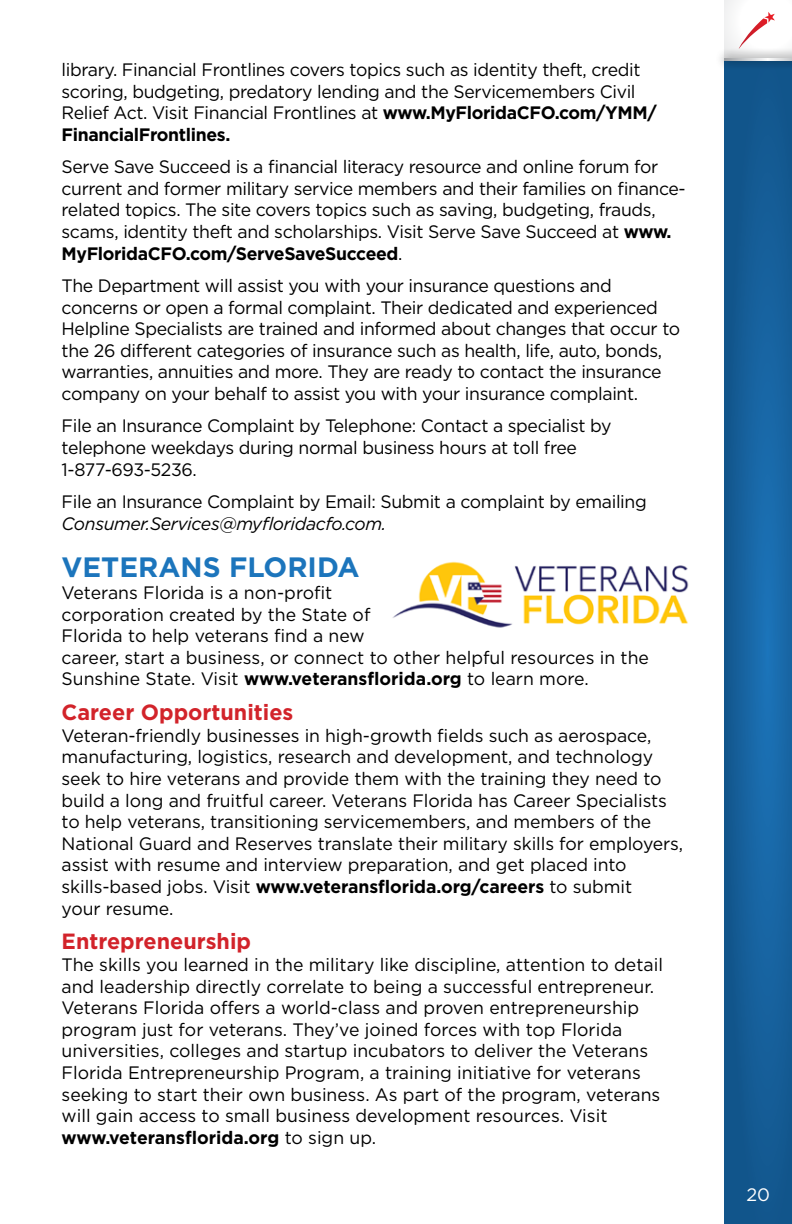
<style>
.page{position:relative;width:792px;height:1224px;background:#fff}
.page>*{position:absolute;margin:0;border:0;box-sizing:border-box;transform-origin:0 0}
.t1{font:700 28px "Gotham";color:#1c75bc}
.t2{font:700 22px "Gotham";color:#d2232a}
.t3{font:18px/21.6px "Gotham";letter-spacing:-.02em;color:#000}
.t4{font:18px/21.6px "Gotham";color:#000}
.t5{font:italic 18px "Gotham";letter-spacing:-.02em;color:#000}
.t6{font:18px "Gotham";color:#fff}
.s1{font-weight:700}
</style>
<div class="page">
<svg style="left:724px;top:71px;width:68px;height:1153px;background:#155f9a"></svg>
<div style="left:724px;top:0;width:68px;height:59px;background:linear-gradient(to right,#f7f8f8,#fff)"></div>
<div style="left:715px;top:48px;width:77px;height:23px;background:#000;opacity:.75"></div>
<svg style="left:724px;top:58px;width:68px;height:3px"></svg>
<svg style="left:739px;top:12px;width:36px;height:37px"></svg>
<img style="left:392px;top:561px;width:297px;height:67px">
<p class="t3" style="left:62px;top:58px;width:597px">library. Financial Frontlines covers topics such as identity theft, credit scoring, budgeting, predatory lending and the Servicemembers Civil Relief Act. Visit Financial Frontlines at <span class="s1">www.MyFloridaCFO.com/YMM/ FinancialFrontlines.</span></p>
<p class="t3" style="left:62px;top:156px;width:626px">Serve Save Succeed is a financial literacy resource and online forum for current and former military service members and their families on finance&shy;related topics. The site covers topics such as saving, budgeting, frauds, scams, identity theft and scholarships. Visit Serve Save Succeed at <span class="s1">www.<br>MyFloridaCFO.com/ServeSaveSucceed</span>.</p>
<p class="t3" style="left:62px;top:274px;width:620px">The Department will assist you with your insurance questions and concerns or open a formal complaint. Their dedicated and experienced Helpline Specialists are trained and informed about changes that occur to the 26 different categories of insurance such as health, life, auto, bonds, warranties, annuities and more. They are ready to contact the insurance company on your behalf to assist you with your insurance complaint.</p>
<p class="t3" style="left:62px;top:415px;width:551px">File an Insurance Complaint by Telephone: Contact a specialist by telephone weekdays during normal business hours at toll free<br>1-877-693-5236.</p>
<p class="t3" style="left:62px;top:490px;width:587px">File an Insurance Complaint by Email: Submit a complaint by emailing</p>
<p class="t5" style="left:62px;top:512px;width:326px">Consumer.Services@myfloridacfo.com.</p>
<h1 class="t1" style="left:62px;top:549px;width:300px">VETERANS FLORIDA</h1>
<p class="t4" style="left:62px;top:581px;width:589px">Veterans Florida is a non-profit<br>corporation created by the State of<br>Florida to help veterans find a new<br>career, start a business, or connect to other helpful resources in the Sunshine State. Visit <span class="s1">www.veteransflorida.org</span> to learn more.</p>
<p class="t2" style="left:62px;top:698px;width:233px">Career Opportunities</p>
<p class="t3" style="left:62px;top:724px;width:623px">Veteran-friendly businesses in high-growth fields such as aerospace, manufacturing, logistics, research and development, and technology seek to hire veterans and provide them with the training they need to build a long and fruitful career. Veterans Florida has Career Specialists to help veterans, transitioning servicemembers, and members of the National Guard and Reserves translate their military skills for employers, assist with resume and interview preparation, and get placed into skills-based jobs. Visit <span class="s1">www.veteransflorida.org/careers</span> to submit<br>your resume.</p>
<p class="t2" style="left:62px;top:927px;width:191px">Entrepreneurship</p>
<p class="t4" style="left:62px;top:953px;width:603px">The skills you learned in the military like discipline, attention to detail and leadership directly correlate to being a successful entrepreneur.<br>Veterans Florida offers a world-class and proven entrepreneurship program just for veterans. They’ve joined forces with top Florida universities, colleges and startup incubators to deliver the Veterans Florida Entrepreneurship Program, a training initiative for veterans seeking to start their own business. As part of the program, veterans will gain access to small business development resources. Visit <span class="s1">www.veteransflorida.org</span> to sign up.</p>
<p class="t6" style="left:746px;top:1183px;width:25px">20</p>
</div>
